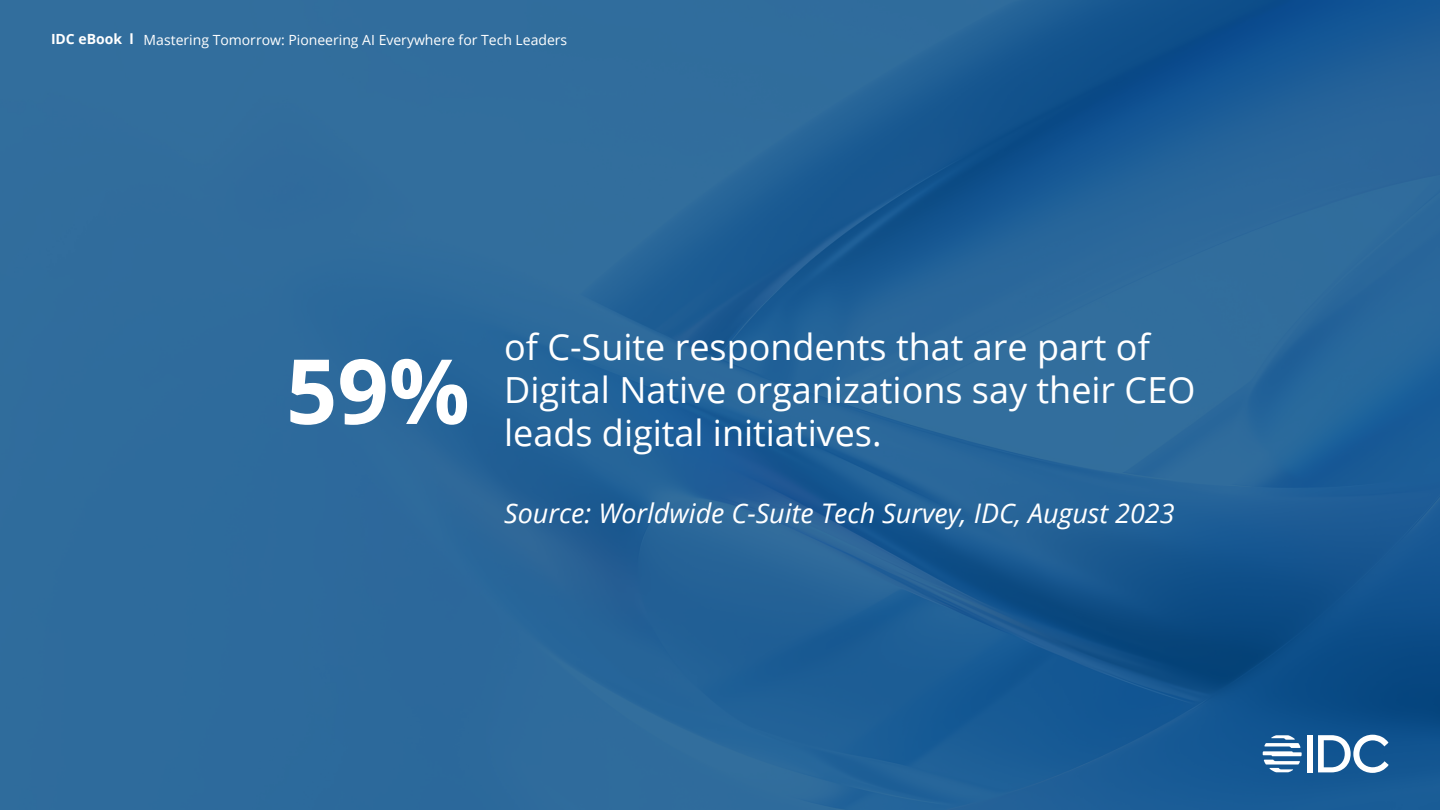
<style>
.page{position:relative;width:1440px;height:810px;background:#fff}
.page>*{position:absolute;margin:0;border:0;box-sizing:border-box;transform-origin:0 0}
.t1{font:700 90px "Open Sans";color:#fff}
.t2{font:36px/42.8px "Open Sans";color:#fff}
.t3{font:italic 27px "Open Sans";color:#fff}
.t4{font:14px "Open Sans";color:#fff}
.t5{font:700 14px "Open Sans";color:#fff}
</style>
<div class="page">
<img style="left:0;top:0;width:1440px;height:810px">
<div style="left:1307px;top:735px;width:6px;height:37px;background:#fff"></div>
<svg style="left:1318px;top:735px;width:71px;height:38px"></svg>
<svg style="left:1263px;top:735px;width:39px;height:37px"></svg>
<p class="t5" style="left:51px;top:29px;width:84px">IDC eBook l</p>
<p class="t4" style="left:144px;top:30px;width:425px">Mastering Tomorrow: Pioneering AI Everywhere for Tech Leaders</p>
<p class="t1" style="left:286px;top:328px;width:185px">59%</p>
<p class="t2" style="left:504px;top:325px;width:693px">of C-Suite respondents that are part of<br>Digital Native organizations say their CEO leads digital initiatives.</p>
<p class="t3" style="left:504px;top:494px;width:672px">Source: Worldwide C-Suite Tech Survey, IDC, August 2023</p>
</div>
